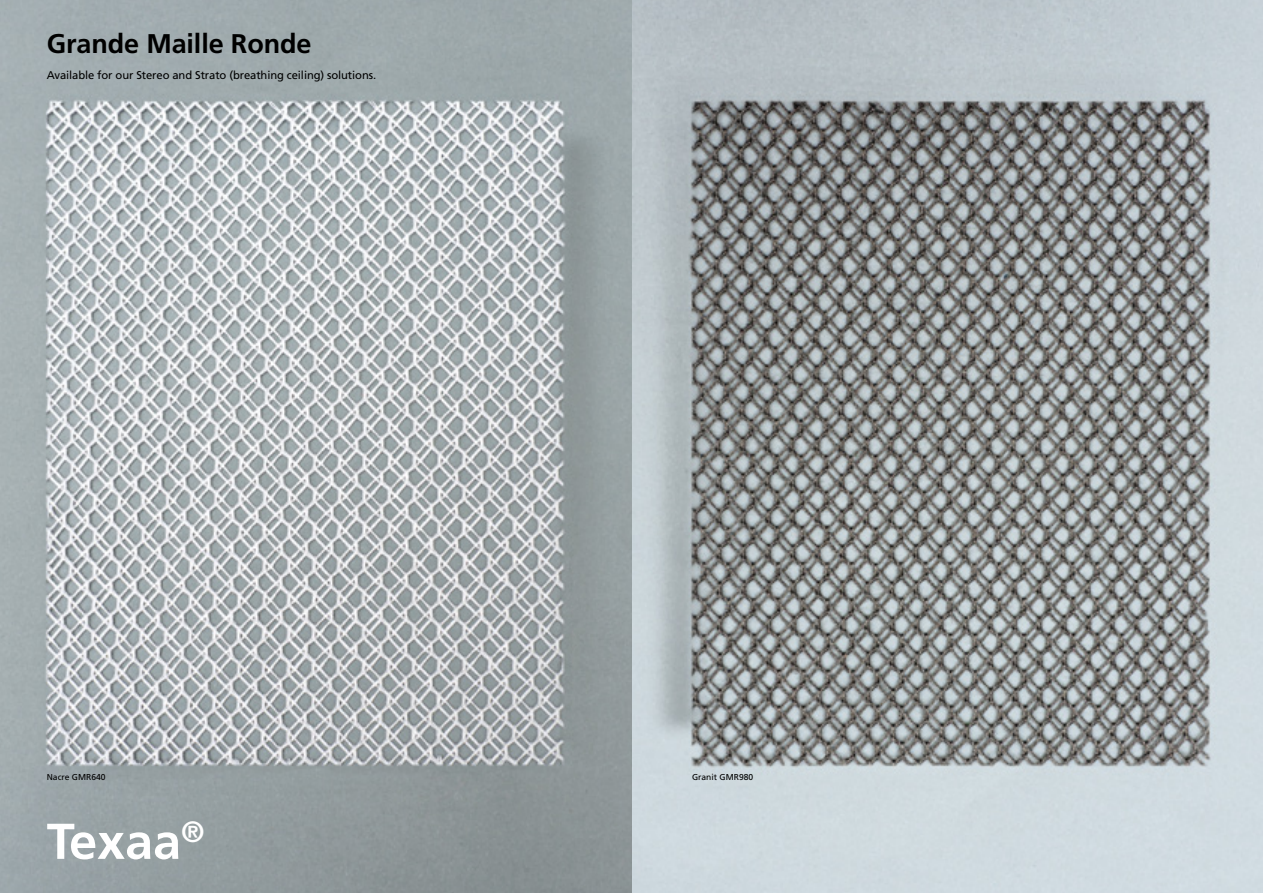
<style>
.page{position:relative;width:1263px;height:893px;background:#fff}
.page>*{position:absolute;margin:0;border:0;box-sizing:border-box;transform-origin:0 0}
.t1{font:700 50.25px "Frutiger LT Std";color:#fff}
.t2{font:700 27px "Frutiger LT Std";letter-spacing:-.005em;color:#000}
.t3{font:11.25px "Frutiger LT Std";letter-spacing:-.01em;color:#000}
.t4{font:8.55px "Frutiger LT Std";color:#000}
</style>
<div class="page">
<img style="left:0;top:0;width:1263px;height:893px">
<h2 class="t2" style="left:47px;top:27px;width:266px">Grande Maille Ronde</h2>
<p class="t3" style="left:47px;top:68px;width:331px">Available for our Stereo and Strato (breathing ceiling) solutions.</p>
<p class="t4" style="left:47px;top:772px;width:60px">Nacre GMR640</p>
<p class="t4" style="left:692px;top:772px;width:63px">Granit GMR980</p>
<h1 class="t1" style="left:47px;top:812px;width:159px">Texaa<sup>®</sup></h1>
</div>
